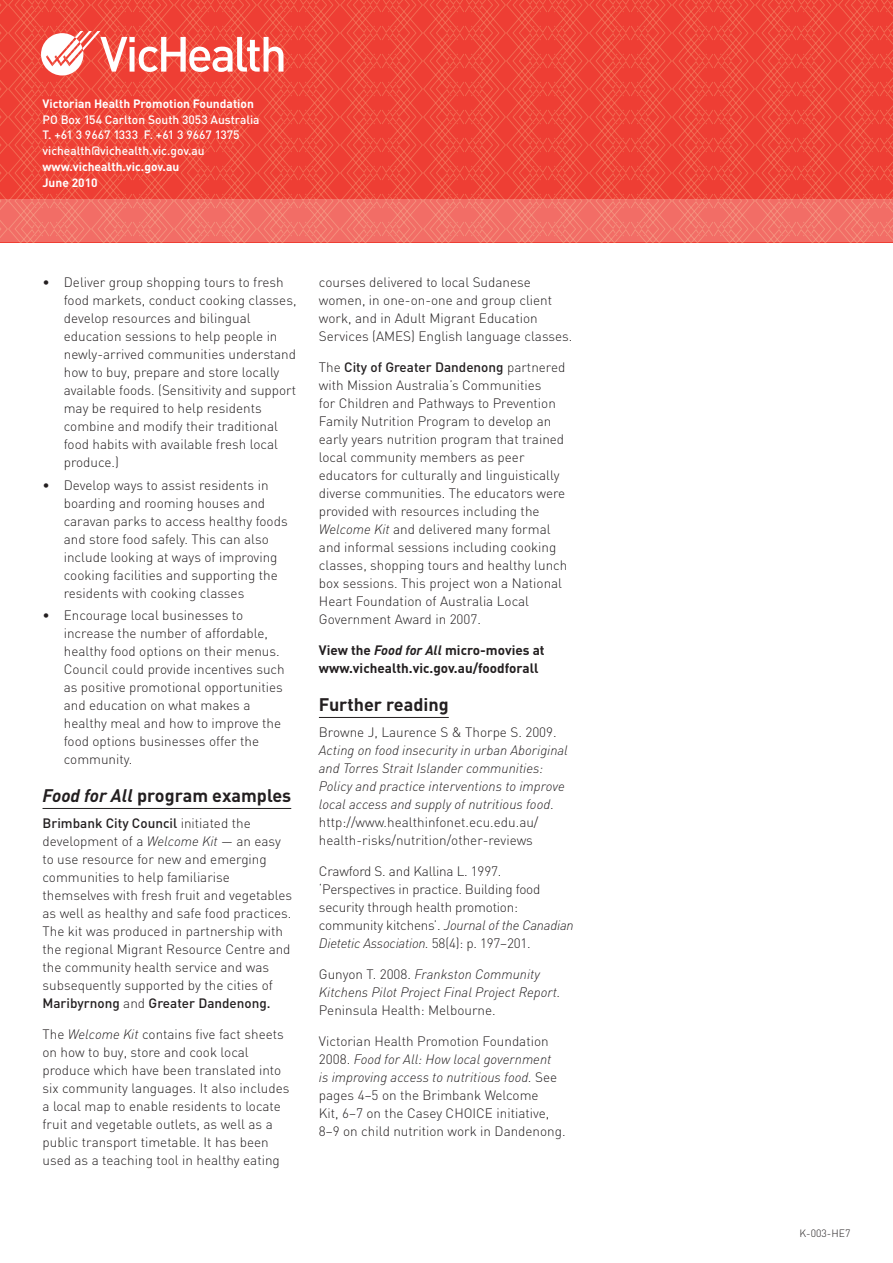
<style>
.page{position:relative;width:893px;height:1263px;background:#fff}
.page>*{position:absolute;margin:0;border:0;box-sizing:border-box;transform-origin:0 0}
.t1{font:700 18px "DIN";color:#231f20}
.t2{font:300 13.5px/18px "DIN";color:#231f20}
.t3{font:italic 300 13.5px/18px "DIN";color:#231f20}
.t4{font:700 13.5px/18px "DIN";color:#231f20}
.t5{font:500 12px/15.8px "DIN";color:#fff}
.t6{font:700 12px/15.8px "DIN";color:#fff}
.t7{font:300 10.5px "DIN";color:#231f20}
.s1{font-style:italic}
.s2{font-weight:500}
.s3{font-style:normal}
</style>
<div class="page">
<svg style="left:0;top:0;width:893px;height:200px;background:#ee473a"></svg>
<svg style="left:41px;top:31px;width:242px;height:45px"></svg>
<svg style="left:0;top:200px;width:893px;height:42px;background:#f2736a"></svg>
<hr style="left:43px;top:808px;width:248px;height:1px;background:#231f20">
<hr style="left:319px;top:717px;width:130px;height:1px;background:#231f20">
<p class="t6" style="left:43px;top:95px;width:213px">Victorian Health Promotion Foundation</p>
<p class="t5" style="left:43px;top:111px;width:219px">PO Box 154 Carlton South 3053 Australia<br>T. +61 3 9667 1333 F. +61 3 9667 1375 vichealth@vichealth.vic.gov.au</p>
<p class="t6" style="left:43px;top:158px;width:138px">www.vichealth.vic.gov.au<br>June 2010</p>
<p class="t2" style="left:64px;top:273px;width:234px;text-indent:-21px">• Deliver group shopping tours to fresh food markets, conduct cooking classes, develop resources and bilingual education sessions to help people in newly-arrived communities understand how to buy, prepare and store locally available foods. (Sensitivity and support may be required to help residents combine and modify their traditional food habits with available fresh local produce.)</p>
<p class="t2" style="left:64px;top:475px;width:225px;text-indent:-21px">• Develop ways to assist residents in boarding and rooming houses and caravan parks to access healthy foods and store food safely. This can also include looking at ways of improving cooking facilities and supporting the residents with cooking classes</p>
<p class="t2" style="left:64px;top:606px;width:222px;text-indent:-21px">• Encourage local businesses to increase the number of affordable, healthy food options on their menus.<br>Council could provide incentives such as positive promotional opportunities and education on what makes a healthy meal and how to improve the food options businesses offer the community.</p>
<h1 class="t1" style="left:43px;top:783px;width:250px"><span class="s1">Food for All</span> program examples</h1>
<p class="t2" style="left:43px;top:814px;width:251px"><span class="s2">Brimbank City Council</span> initiated the development of a <span class="s1">Welcome Kit</span> — an easy to use resource for new and emerging communities to help familiarise themselves with fresh fruit and vegetables as well as healthy and safe food practices.<br>The kit was produced in partnership with the regional Migrant Resource Centre and the community health service and was subsequently supported by the cities of <span class="s2">Maribyrnong</span> and <span class="s2">Greater Dandenong.</span></p>
<p class="t2" style="left:43px;top:1025px;width:248px">The <span class="s1">Welcome Kit</span> contains five fact sheets on how to buy, store and cook local produce which have been translated into six community languages. It also includes a local map to enable residents to locate fruit and vegetable outlets, as well as a public transport timetable. It has been used as a teaching tool in healthy eating</p>
<p class="t2" style="left:319px;top:273px;width:255px">courses delivered to local Sudanese women, in one-on-one and group client work, and in Adult Migrant Education Services (AMES) English language classes.</p>
<p class="t2" style="left:319px;top:358px;width:250px">The <span class="s2">City of Greater Dandenong</span> partnered with Mission Australia’s Communities<br>for Children and Pathways to Prevention Family Nutrition Program to develop an early years nutrition program that trained local community members as peer educators for culturally and linguistically diverse communities. The educators were provided with resources including the <span class="s1">Welcome Kit</span> and delivered many formal and informal sessions including cooking classes, shopping tours and healthy lunch box sessions. This project won a National Heart Foundation of Australia Local Government Award in 2007.</p>
<p class="t4" style="left:319px;top:640px;width:227px">View the <span class="s1">Food for All</span> micro-movies at www.vichealth.vic.gov.au/foodforall</p>
<h1 class="t1" style="left:319px;top:692px;width:131px">Further reading</h1>
<p class="t2" style="left:319px;top:723px;width:239px">Browne J, Laurence S &amp; Thorpe S. 2009.</p>
<p class="t3" style="left:319px;top:741px;width:251px">Acting on food insecurity in urban Aboriginal and Torres Strait Islander communities:<br>Policy and practice interventions to improve local access and supply of nutritious food<span class="s3">. http://www.healthinfonet.ecu.edu.au/ health-risks/nutrition/other-reviews</span></p>
<p class="t2" style="left:319px;top:862px;width:256px">Crawford S. and Kallina L. 1997. ‘Perspectives in practice. Building food security through health promotion: community kitchens’. <span class="s1">Journal of the Canadian Dietetic Association.</span> 58(4): p. 197–201.</p>
<p class="t3" style="left:319px;top:965px;width:243px"><span class="s3">Gunyon T. 2008.</span> Frankston Community<br>Kitchens Pilot Project Final Project Report.</p>
<p class="t2" style="left:319px;top:1001px;width:178px">Peninsula Health: Melbourne.</p>
<p class="t2" style="left:319px;top:1031px;width:248px">Victorian Health Promotion Foundation 2008. <span class="s1">Food for All: How local government<br>is improving access to nutritious food.</span> See pages 4–5 on the Brimbank Welcome<br>Kit, 6–7 on the Casey CHOICE initiative, 8–9 on child nutrition work in Dandenong.</p>
<p class="t7" style="left:799px;top:1227px;width:52px">K-003-HE7</p>
</div>
